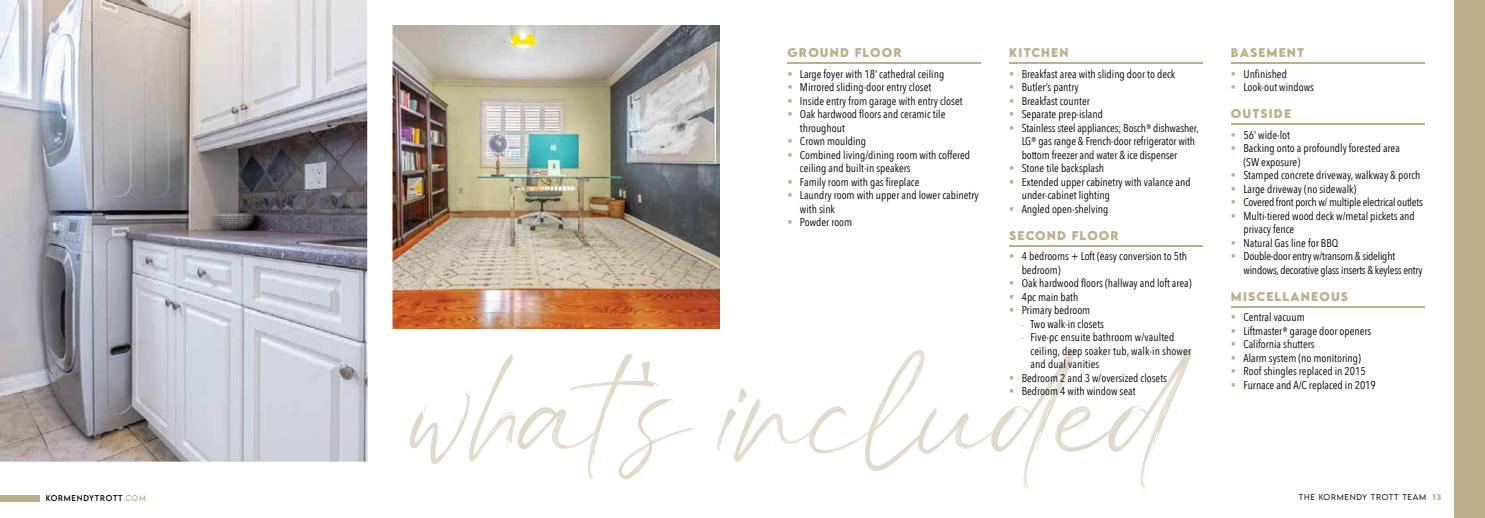
<style>
.page{position:relative;width:1485px;height:518px;background:#fff}
.page>*{position:absolute;margin:0;border:0;box-sizing:border-box;transform-origin:0 0}
.t1{font:100.5px "Hannah Gillberth Free";letter-spacing:-.12em;color:#e0d9c9}
.t2{font:11.25px/13.5px "Avenir Next Condensed";color:#000}
.t3{font:11.25px/13.5px "Avenir Next Condensed";letter-spacing:-.02em;color:#000}
.t4{font:700 11.25px "LEMONMILK";letter-spacing:.1em;color:#bcaf8a}
.t5{font:300 7.5px "LEMONMILK";letter-spacing:.1em;color:#000}
.t6{font:7.5px "LEMONMILK";letter-spacing:.1em;color:#000}
.s1{color:#bcaf8a}
.s2{font-family:"Minion Pro";color:#bcaf8a}
.s3{font-weight:700;color:#bcaf8a}
</style>
<div class="page">
<div style="left:0;top:495px;width:40px;height:6px;background:#bcaf8a"></div>
<svg style="left:618px;top:384px;width:42px;height:96px"></svg>
<svg style="left:642px;top:361px;width:8px;height:23px"></svg>
<div style="left:1454px;top:0;width:31px;height:518px;background:#bcaf8a"></div>
<hr style="left:788px;top:63px;width:193px;height:1px;background:#bcaf8a">
<hr style="left:1009px;top:63px;width:194px;height:1px;background:#bcaf8a">
<hr style="left:1009px;top:245px;width:194px;height:2px;background:#bcaf8a">
<hr style="left:1231px;top:63px;width:194px;height:1px;background:#bcaf8a">
<hr style="left:1231px;top:124px;width:194px;height:1px;background:#bcaf8a">
<hr style="left:1231px;top:306px;width:194px;height:1px;background:#bcaf8a">
<svg style="left:0;top:0;width:368px;height:462px;background:#b0afb5"></svg>
<img style="left:392px;top:25px;width:328px;height:305px">
<p class="t4" style="left:788px;top:45px;width:116px">GROUND FLOOR</p>
<p class="t2" style="left:788px;top:66px;width:158px"><span class="s1">▪</span> Large foyer with 18’ cathedral ceiling</p>
<p class="t2" style="left:788px;top:80px;width:145px"><span class="s1">▪</span> Mirrored sliding-door entry closet</p>
<p class="t2" style="left:788px;top:93px;width:177px"><span class="s1">▪</span> Inside entry from garage with entry closet</p>
<p class="t2" style="left:800px;top:107px;width:147px;text-indent:-12px"><span class="s1">▪</span> Oak hardwood floors and ceramic tile throughout</p>
<p class="t2" style="left:788px;top:134px;width:80px"><span class="s1">▪</span> Crown moulding</p>
<p class="t2" style="left:800px;top:147px;width:172px;text-indent:-12px"><span class="s1">▪</span> Combined living/dining room with coffered ceiling and built-in speakers</p>
<p class="t2" style="left:788px;top:174px;width:134px"><span class="s1">▪</span> Family room with gas fireplace</p>
<p class="t2" style="left:800px;top:188px;width:180px;text-indent:-12px"><span class="s1">▪</span> Laundry room with upper and lower cabinetry with sink</p>
<p class="t2" style="left:788px;top:215px;width:66px"><span class="s1">▪</span> Powder room</p>
<p class="t4" style="left:1009px;top:45px;width:61px">KiTCHEN</p>
<p class="t2" style="left:1009px;top:66px;width:168px"><span class="s1">▪</span> Breakfast area with sliding door to deck</p>
<p class="t2" style="left:1009px;top:80px;width:71px"><span class="s1">▪</span> Butler’s pantry</p>
<p class="t2" style="left:1009px;top:93px;width:82px"><span class="s1">▪</span> Breakfast counter</p>
<p class="t2" style="left:1009px;top:107px;width:95px"><span class="s1">▪</span> Separate prep-island</p>
<p class="t2" style="left:1022px;top:120px;width:179px;text-indent:-12px"><span class="s1">▪</span> Stainless steel appliances; Bosch® dishwasher,<br>LG® gas range &amp; French-door refrigerator with bottom freezer and water &amp; ice dispenser</p>
<p class="t2" style="left:1009px;top:161px;width:96px"><span class="s1">▪</span> Stone tile backsplash</p>
<p class="t2" style="left:1022px;top:174px;width:170px;text-indent:-12px"><span class="s1">▪</span> Extended upper cabinetry with valance and under-cabinet lighting</p>
<p class="t2" style="left:1009px;top:201px;width:101px"><span class="s1">▪</span> Angled open-shelving</p>
<p class="t4" style="left:1009px;top:228px;width:111px">SECOND FLOOR</p>
<p class="t2" style="left:1022px;top:249px;width:167px;text-indent:-12px"><span class="s1">▪</span> 4 bedrooms + Loft (easy conversion to 5th bedroom)</p>
<p class="t2" style="left:1009px;top:276px;width:184px"><span class="s1">▪</span> Oak hardwood floors (hallway and loft area)</p>
<p class="t2" style="left:1009px;top:289px;width:71px"><span class="s1">▪</span> 4pc main bath</p>
<p class="t2" style="left:1009px;top:303px;width:83px"><span class="s1">▪</span> Primary bedroom</p>
<p class="t2" style="left:1020px;top:316px;width:85px"><span class="s2">-</span> Two walk-in closets</p>
<p class="t2" style="left:1031px;top:330px;width:162px;text-indent:-10px"><span class="s2">-</span> Five-pc ensuite bathroom w/vaulted ceiling, deep soaker tub, walk-in shower and dual vanities</p>
<p class="t2" style="left:1009px;top:370px;width:159px"><span class="s1">▪</span> Bedroom 2 and 3 w/oversized closets</p>
<p class="t2" style="left:1009px;top:384px;width:128px"><span class="s1">▪</span> Bedroom 4 with window seat</p>
<h1 class="t1" style="left:410px;top:338px;width:783px">whats included</h1>
<p class="t4" style="left:1231px;top:45px;width:75px">BASEMENT</p>
<p class="t2" style="left:1231px;top:66px;width:57px"><span class="s1">▪</span> Unfinished</p>
<p class="t2" style="left:1231px;top:80px;width:85px"><span class="s1">▪</span> Look-out windows</p>
<p class="t4" style="left:1231px;top:106px;width:62px">OUTSiDE</p>
<p class="t2" style="left:1231px;top:127px;width:60px"><span class="s1">▪</span> 56’ wide-lot</p>
<p class="t2" style="left:1243px;top:141px;width:158px;text-indent:-12px"><span class="s1">▪</span> Backing onto a profoundly forested area (SW exposure)</p>
<p class="t2" style="left:1231px;top:168px;width:191px"><span class="s1">▪</span> Stamped concrete driveway, walkway &amp; porch</p>
<p class="t2" style="left:1231px;top:181px;width:127px"><span class="s1">▪</span> Large driveway (no sidewalk)</p>
<p class="t3" style="left:1231px;top:195px;width:193px"><span class="s1">▪</span> Covered front porch w/ multiple electrical outlets</p>
<p class="t2" style="left:1243px;top:208px;width:173px;text-indent:-12px"><span class="s1">▪</span> Multi-tiered wood deck w/metal pickets and privacy fence</p>
<p class="t2" style="left:1231px;top:235px;width:109px"><span class="s1">▪</span> Natural Gas line for BBQ</p>
<p class="t3" style="left:1243px;top:249px;width:181px;text-indent:-12px"><span class="s1">▪</span> Double-door entry w/transom &amp; sidelight windows, decorative glass inserts &amp; keyless entry</p>
<p class="t4" style="left:1231px;top:288px;width:119px">MiSCELLANEOUS</p>
<p class="t2" style="left:1231px;top:310px;width:75px"><span class="s1">▪</span> Central vacuum</p>
<p class="t2" style="left:1231px;top:323px;width:142px"><span class="s1">▪</span> Liftmaster® garage door openers</p>
<p class="t2" style="left:1231px;top:337px;width:85px"><span class="s1">▪</span> California shutters</p>
<p class="t2" style="left:1231px;top:350px;width:131px"><span class="s1">▪</span> Alarm system (no monitoring)</p>
<p class="t2" style="left:1231px;top:364px;width:136px"><span class="s1">▪</span> Roof shingles replaced in 2015</p>
<p class="t2" style="left:1231px;top:377px;width:146px"><span class="s1">▪</span> Furnace and A/C replaced in 2019</p>
<p class="t6" style="left:46px;top:493px;width:102px">KORMENDYTROTT<span class="s1">.COM</span></p>
<p class="t5" style="left:1299px;top:492px;width:144px">THE KORMENDY TROTT TEAM <span class="s3">13</span></p>
</div>
